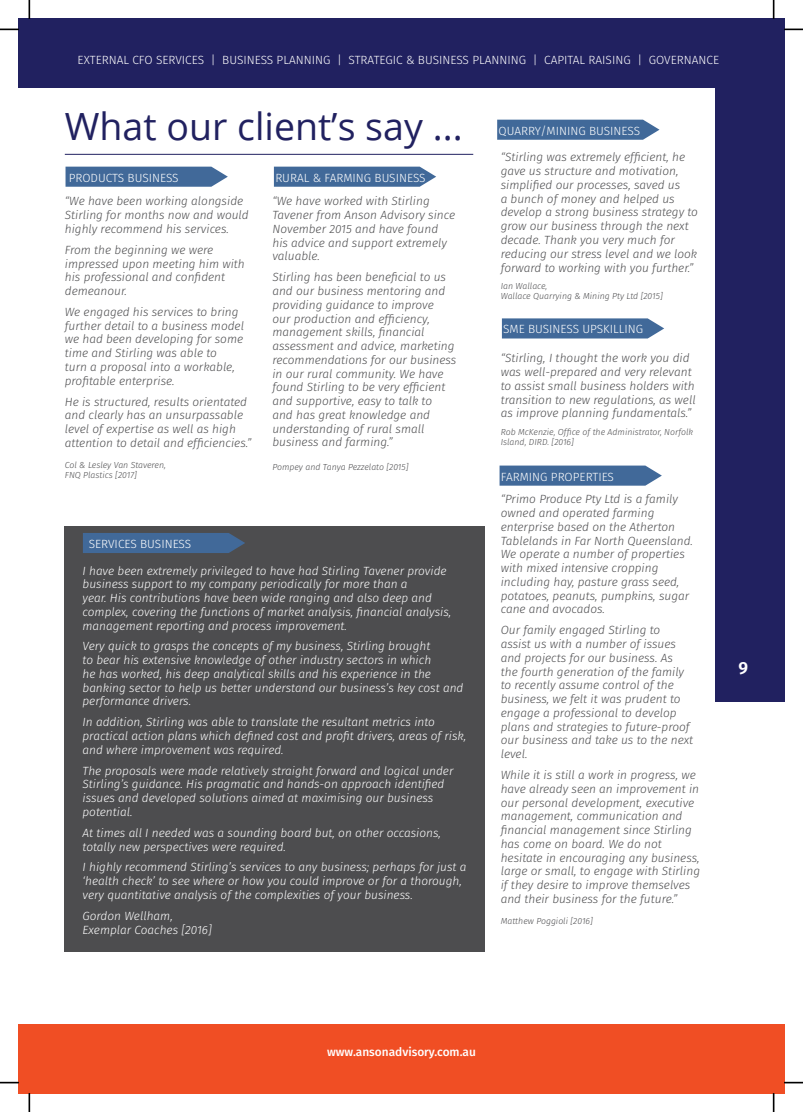
<style>
.page{position:relative;width:803px;height:1112px;background:#fff}
.page>*{position:absolute;margin:0;border:0;box-sizing:border-box;transform-origin:0 0}
.t1{font:37.5px "Open Sans";color:#212160}
.t2{font:600 17.5px "Fira Sans";color:#fff}
.t3{font:italic 300 11.88px/13.8px "Fira Sans";color:#4d4d4f}
.t4{font:italic 300 11.88px/13.8px "Fira Sans";color:#fff}
.t5{font:300 11.88px "Fira Sans";color:#fff}
.t6{font:500 11.88px "Fira Sans";color:#fff}
.t7{font:italic 300 8.75px/10px "Fira Sans";color:#4d4d4f}
</style>
<div class="page">
<div style="left:19px;top:19px;width:765px;height:682px;background:#212160"></div>
<div style="left:19px;top:1023px;width:765px;height:69px;background:#f04e24"></div>
<div style="left:19px;top:88px;width:695px;height:935px;background:#fff"></div>
<div style="left:65px;top:525px;width:420px;height:426px;background:#4d4d4f"></div>
<hr style="left:65px;top:154px;width:408px;height:1px;background:#212160">
<svg style="left:66px;top:167px;width:162px;height:20px;background:#4d729f"></svg>
<svg style="left:274px;top:167px;width:162px;height:20px;background:#4c729f"></svg>
<svg style="left:497px;top:120px;width:162px;height:20px;background:#4c719f"></svg>
<svg style="left:502px;top:318px;width:162px;height:20px;background:#4d739f"></svg>
<svg style="left:499px;top:465px;width:163px;height:20px;background:#5075a1"></svg>
<div style="left:83px;top:533px;width:162px;height:20px;background:#416999"></div>
<svg style="left:0;top:29px;width:19px;height:1px"></svg>
<svg style="left:784px;top:29px;width:19px;height:1px"></svg>
<svg style="left:0;top:1081px;width:19px;height:2px"></svg>
<svg style="left:784px;top:1081px;width:19px;height:2px"></svg>
<svg style="left:29px;top:0;width:1px;height:19px"></svg>
<svg style="left:29px;top:1092px;width:1px;height:19px"></svg>
<svg style="left:773px;top:0;width:1px;height:19px"></svg>
<svg style="left:773px;top:1092px;width:1px;height:19px"></svg>
<p class="t5" style="left:78px;top:51px;width:643px">EXTERNAL CFO SERVICES | BUSINESS PLANNING | STRATEGIC &amp; BUSINESS PLANNING | CAPITAL RAISING | GOVERNANCE</p>
<h1 class="t1" style="left:65px;top:111px;width:399px">What our client’s say ...</h1>
<p class="t5" style="left:69px;top:169px;width:111px">PRODUCTS BUSINESS</p>
<p class="t5" style="left:275px;top:169px;width:152px">RURAL &amp; FARMING BUSINESS</p>
<p class="t3" style="left:65px;top:194px;width:185px">“We have been working alongside<br>Stirling for months now and would highly recommend his services.</p>
<p class="t3" style="left:65px;top:243px;width:181px">From the beginning we were impressed upon meeting him with his professional and confident demeanour.</p>
<p class="t3" style="left:65px;top:305px;width:181px">We engaged his services to bring further detail to a business model we had been developing for some time and Stirling was able to<br>turn a proposal into a workable, profitable enterprise.</p>
<p class="t3" style="left:65px;top:394px;width:188px">He is structured, results orientated and clearly has an unsurpassable level of expertise as well as high attention to detail and efficiencies.”</p>
<p class="t7" style="left:65px;top:460px;width:103px">Col &amp; Lesley Van Staveren,<br>FNQ Plastics [2017]</p>
<p class="t3" style="left:272px;top:194px;width:184px">“We have worked with Stirling<br>Tavener from Anson Advisory since<br>November 2015 and have found his advice and support extremely valuable.</p>
<p class="t3" style="left:272px;top:270px;width:185px">Stirling has been beneficial to us and our business mentoring and providing guidance to improve<br>our production and efficiency, management skills, financial assessment and advice, marketing recommendations for our business in our rural community. We have found Stirling to be very efficient and supportive, easy to talk to<br>and has great knowledge and understanding of rural small business and farming.”</p>
<p class="t7" style="left:272px;top:461px;width:138px">Pompey and Tanya Pezzelato [2015]</p>
<p class="t5" style="left:89px;top:535px;width:104px">SERVICES BUSINESS</p>
<p class="t4" style="left:83px;top:563px;width:370px">I have been extremely privileged to have had Stirling Tavener provide business support to my company periodically for more than a<br>year. His contributions have been wide ranging and also deep and complex, covering the functions of market analysis, financial analysis, management reporting and process improvement.</p>
<p class="t4" style="left:83px;top:639px;width:382px">Very quick to grasps the concepts of my business, Stirling brought<br>to bear his extensive knowledge of other industry sectors in which<br>he has worked, his deep analytical skills and his experience in the banking sector to help us better understand our business’s key cost and performance drivers.</p>
<p class="t4" style="left:83px;top:715px;width:385px">In addition, Stirling was able to translate the resultant metrics into practical action plans which defined cost and profit drivers, areas of risk, and where improvement was required.</p>
<p class="t4" style="left:83px;top:763px;width:372px">The proposals were made relatively straight forward and logical under Stirling’s guidance. His pragmatic and hands-on approach identified issues and developed solutions aimed at maximising our business potential.</p>
<p class="t4" style="left:83px;top:825px;width:360px">At times all I needed was a sounding board but, on other occasions, totally new perspectives were required.</p>
<p class="t4" style="left:83px;top:860px;width:385px">I highly recommend Stirling’s services to any business; perhaps for just a ‘health check’ to see where or how you could improve or for a thorough, very quantitative analysis of the complexities of your business.</p>
<p class="t4" style="left:83px;top:908px;width:131px">Gordon Wellham,<br>Exemplar Coaches [2016]</p>
<p class="t5" style="left:499px;top:122px;width:143px">QUARRY/MINING BUSINESS</p>
<p class="t3" style="left:501px;top:150px;width:199px">“Stirling was extremely efficient, he gave us structure and motivation, simplified our processes, saved us<br>a bunch of money and helped us develop a strong business strategy to grow our business through the next decade. Thank you very much for reducing our stress level and we look forward to working with you further.”</p>
<p class="t7" style="left:501px;top:280px;width:163px">Ian Wallace,<br>Wallace Quarrying &amp; Mining Pty Ltd [2015]</p>
<p class="t5" style="left:503px;top:321px;width:141px">SME BUSINESS UPSKILLING</p>
<p class="t3" style="left:501px;top:351px;width:196px">“Stirling, I thought the work you did was well-prepared and very relevant to assist small business holders with transition to new regulations, as well as improve planning fundamentals.”</p>
<p class="t7" style="left:501px;top:426px;width:194px">Rob McKenzie, Office of the Administrator, Norfolk<br>Island, DIRD. [2016]</p>
<p class="t5" style="left:501px;top:468px;width:115px">FARMING PROPERTIES</p>
<p class="t3" style="left:501px;top:492px;width:194px">“Primo Produce Pty Ltd is a family owned and operated farming enterprise based on the Atherton<br>Tablelands in Far North Queensland.<br>We operate a number of properties with mixed intensive cropping including hay, pasture grass seed, potatoes, peanuts, pumpkins, sugar cane and avocados.</p>
<p class="t3" style="left:501px;top:623px;width:194px">Our family engaged Stirling to assist us with a number of issues and projects for our business. As<br>the fourth generation of the family to recently assume control of the business, we felt it was prudent to engage a professional to develop plans and strategies to future-proof our business and take us to the next level.</p>
<p class="t3" style="left:501px;top:767px;width:201px">While it is still a work in progress, we have already seen an improvement in our personal development, executive management, communication and financial management since Stirling has come on board. We do not hesitate in encouraging any business, large or small, to engage with Stirling if they desire to improve themselves and their business for the future.”</p>
<p class="t7" style="left:501px;top:915px;width:94px">Matthew Poggioli [2016]</p>
<h2 class="t2" style="left:739px;top:655px;width:11px">9</h2>
<p class="t6" style="left:327px;top:1043px;width:150px">www.ansonadvisory.com.au</p>
</div>
